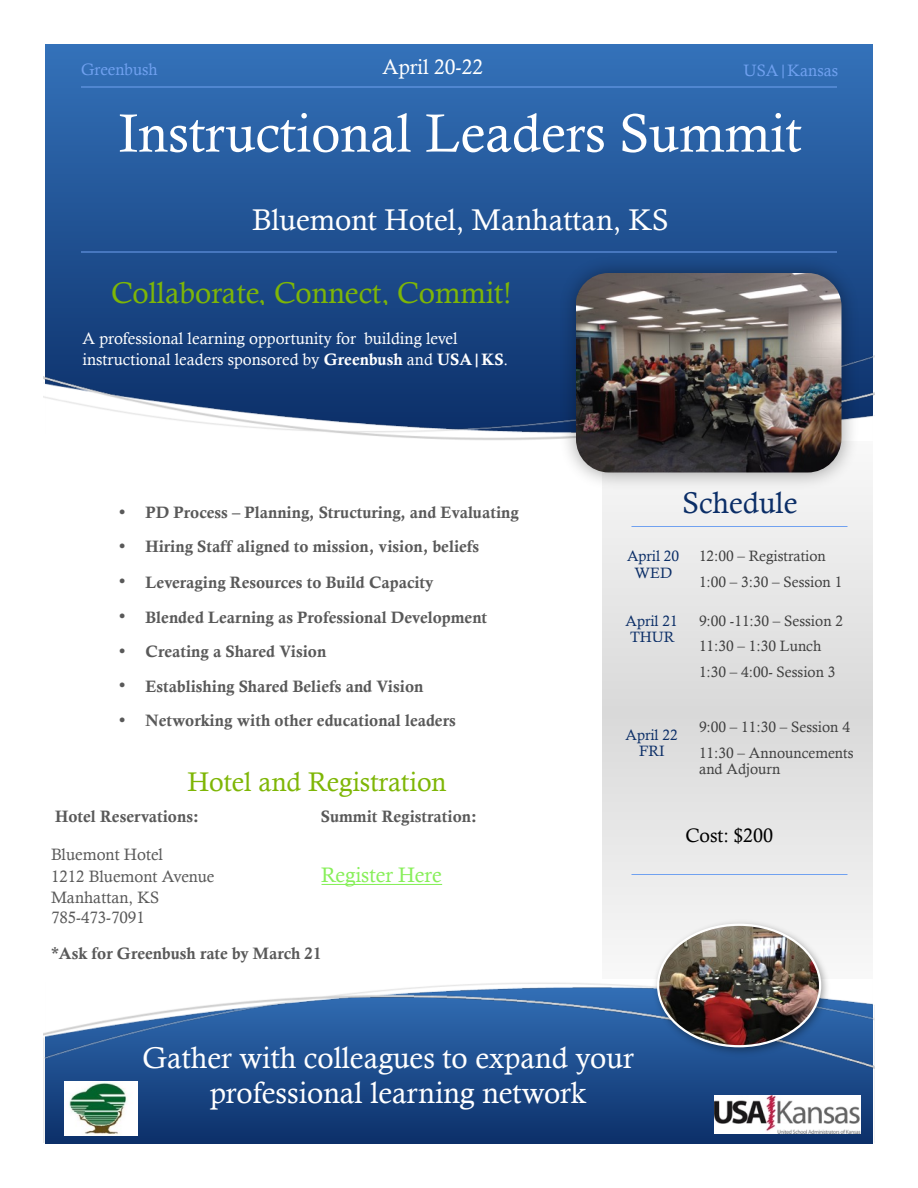
<style>
.page{position:relative;width:918px;height:1188px;background:#fff}
.page>*{position:absolute;margin:0;border:0;box-sizing:border-box;transform-origin:0 0}
.t1{font:54px "Calisto";color:#fff}
.t2{font:30px/34.5px "Calisto";color:#fff}
.t3{font:30px "Calisto";color:#7eb606}
.t4{font:30px "Calisto";color:#0b2e67}
.t5{font:27px "Calisto";color:#7eb606}
.t6{font:21px "Calisto";color:#87ef59}
.t7{font:21px "Calisto";color:#fff}
.t8{font:19.5px "Calisto";color:#000}
.t9{font:16.5px "Calis MT Bol";color:#595959}
.t10{font:16.5px/21px "Calisto";color:#fff}
.t11{font:16.5px/22.5px "Calisto";color:#595959}
.t12{font:16.5px "Calisto";color:#6fa0ef}
.t13{font:15px/25.5px "Calisto";color:#404040}
.t14{font:15px/16.5px "Calisto";color:#0b2e67;text-align:center}
.s1{font-family:"Calis MT Bol"}
</style>
<div class="page">
<div style="left:603px;top:390px;width:270px;height:639px;background:linear-gradient(to right,#e6e6e6,#e6e6e6)"></div>
<img style="left:44px;top:44px;width:830px;height:397px">
<img style="left:44px;top:980px;width:830px;height:163px">
<hr style="left:81px;top:87px;width:756px;height:1px;background:#70a1f0">
<hr style="left:81px;top:252px;width:756px;height:1px;background:#70a1f0">
<hr style="left:632px;top:526px;width:216px;height:1px;background:#70a1f0">
<hr style="left:632px;top:874px;width:216px;height:1px;background:#70a1f0">
<hr style="left:322px;top:884px;width:120px;height:1px;background:#87ef59">
<img style="left:653px;top:919px;width:179px;height:139px">
<img style="left:658px;top:926px;width:162px;height:120px">
<img style="left:559px;top:255px;width:301px;height:236px">
<img style="left:576px;top:273px;width:266px;height:199px">
<img style="left:65px;top:1082px;width:73px;height:54px">
<img style="left:714px;top:1095px;width:147px;height:38px">
<p class="t7" style="left:382px;top:54px;width:102px">April 20-22</p>
<p class="t12" style="left:81px;top:60px;width:78px">Greenbush</p>
<p class="t12" style="left:744px;top:60px;width:96px">USA|Kansas</p>
<h1 class="t1" style="left:118px;top:102px;width:685px">Instructional Leaders Summit</h1>
<h2 class="t2" style="left:252px;top:202px;width:418px">Bluemont Hotel, Manhattan, KS</h2>
<h2 class="t3" style="left:111px;top:275px;width:402px">Collaborate, Connect, Commit!</h2>
<p class="t10" style="left:82px;top:327px;width:427px">A professional learning opportunity for building level instructional leaders sponsored by <span class="s1">Greenbush</span> and <span class="s1">USA|KS</span>.</p>
<p class="t9" style="left:119px;top:505px;width:402px">• PD Process – Planning, Structuring, and Evaluating</p>
<p class="t9" style="left:119px;top:540px;width:362px">• Hiring Staff aligned to mission, vision, beliefs</p>
<p class="t9" style="left:119px;top:576px;width:316px">• Leveraging Resources to Build Capacity</p>
<p class="t9" style="left:119px;top:610px;width:370px">• Blended Learning as Professional Development</p>
<p class="t9" style="left:119px;top:645px;width:209px">• Creating a Shared Vision</p>
<p class="t9" style="left:119px;top:679px;width:306px">• Establishing Shared Beliefs and Vision</p>
<p class="t9" style="left:119px;top:714px;width:339px">• Networking with other educational leaders</p>
<h3 class="t5" style="left:188px;top:766px;width:261px">Hotel and Registration</h3>
<p class="t9" style="left:55px;top:810px;width:145px">Hotel Reservations:</p>
<p class="t9" style="left:321px;top:810px;width:157px">Summit Registration:</p>
<p class="t11" style="left:51px;top:843px;width:165px">Bluemont Hotel<br>1212 Bluemont Avenue</p>
<p class="t6" style="left:321px;top:863px;width:122px">Register Here</p>
<p class="t11" style="left:51px;top:888px;width:110px;line-height:19.5px">Manhattan, KS<br>785-473-7091</p>
<p class="t9" style="left:51px;top:946px;width:272px">*Ask for Greenbush rate by March 21</p>
<h2 class="t4" style="left:682px;top:485px;width:116px">Schedule</h2>
<p class="t14" style="left:627px;top:548px;width:54px">April 20<br>WED</p>
<p class="t13" style="left:699px;top:543px;width:145px">12:00 – Registration<br>1:00 – 3:30 – Session 1</p>
<p class="t14" style="left:626px;top:612px;width:54px">April 21<br>THUR</p>
<p class="t13" style="left:699px;top:608px;width:146px">9:00 -11:30 – Session 2<br>11:30 – 1:30 Lunch<br>1:30 – 4:00- Session 3</p>
<p class="t14" style="left:626px;top:726px;width:54px">April 22<br>FRI</p>
<p class="t13" style="left:699px;top:714px;width:156px">9:00 – 11:30 – Session 4<br>11:30 – Announcements</p>
<p class="t13" style="left:699px;top:756px;width:83px">and Adjourn</p>
<p class="t8" style="left:686px;top:823px;width:89px">Cost: $200</p>
<h2 class="t2" style="left:210px;top:1040px;width:425px;text-indent:-68px">Gather with colleagues to expand your professional learning network</h2>
</div>
